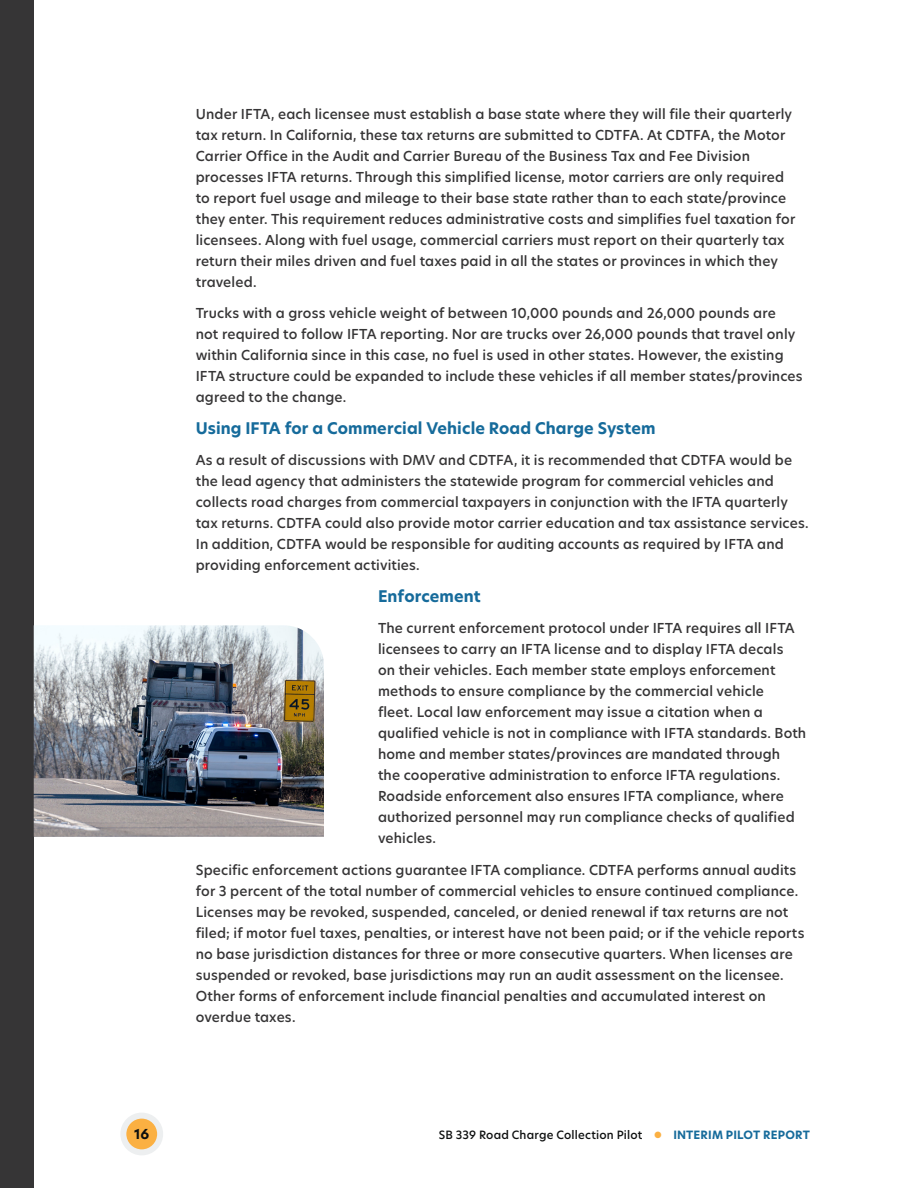
<style>
.page{position:relative;width:918px;height:1188px;background:#fff}
.page>*{position:absolute;margin:0;border:0;box-sizing:border-box;transform-origin:0 0}
.t1{font:700 15.75px "New Hero";letter-spacing:.005em;color:#166b9b}
.Body{font:500 13.5px/21px "New Hero";letter-spacing:.01em;color:#363536}
.t2{font:700 13.5px "New Hero";color:#0e1010}
.t3{font:500 11.25px "New Hero";letter-spacing:.015em;color:#0e1010}
.s1{color:#fbb042}
.s2{font-weight:700;color:#166b9b}
</style>
<div class="page">
<div style="left:0;top:0;width:34px;height:1188px;background:#363536"></div>
<img style="left:34px;top:625px;width:290px;height:212px">
<div style="left:123px;top:1116px;width:37px;height:36px;background:#fbb042;border-radius:50%"></div>
<div style="left:120px;top:1113px;width:43px;height:42px;border:6px solid #edeff0;border-radius:50%"></div>
<p class="Body" style="left:196px;top:103px;width:601px">Under IFTA, each licensee must establish a base state where they will file their quarterly tax return. In California, these tax returns are submitted to CDTFA. At CDTFA, the Motor Carrier Office in the Audit and Carrier Bureau of the Business Tax and Fee Division processes IFTA returns. Through this simplified license, motor carriers are only required to report fuel usage and mileage to their base state rather than to each state/province they enter. This requirement reduces administrative costs and simplifies fuel taxation for licensees. Along with fuel usage, commercial carriers must report on their quarterly tax return their miles driven and fuel taxes paid in all the states or provinces in which they traveled.</p>
<p class="Body" style="left:196px;top:303px;width:608px">Trucks with a gross vehicle weight of between 10,000 pounds and 26,000 pounds are<br>not required to follow IFTA reporting. Nor are trucks over 26,000 pounds that travel only within California since in this case, no fuel is used in other states. However, the existing IFTA structure could be expanded to include these vehicles if all member states/provinces agreed to the change.</p>
<h3 class="t1" style="left:196px;top:417px;width:461px">Using IFTA for a Commercial Vehicle Road Charge System</h3>
<p class="Body" style="left:196px;top:450px;width:614px">As a result of discussions with DMV and CDTFA, it is recommended that CDTFA would be the lead agency that administers the statewide program for commercial vehicles and collects road charges from commercial taxpayers in conjunction with the IFTA quarterly tax returns. CDTFA could also provide motor carrier education and tax assistance services.<br>In addition, CDTFA would be responsible for auditing accounts as required by IFTA and providing enforcement activities.</p>
<h3 class="t1" style="left:378px;top:585px;width:104px">Enforcement</h3>
<p class="Body" style="left:378px;top:618px;width:430px">The current enforcement protocol under IFTA requires all IFTA licensees to carry an IFTA license and to display IFTA decals<br>on their vehicles. Each member state employs enforcement methods to ensure compliance by the commercial vehicle<br>fleet. Local law enforcement may issue a citation when a qualified vehicle is not in compliance with IFTA standards. Both home and member states/provinces are mandated through<br>the cooperative administration to enforce IFTA regulations.<br>Roadside enforcement also ensures IFTA compliance, where authorized personnel may run compliance checks of qualified vehicles.</p>
<p class="Body" style="left:196px;top:859px;width:610px">Specific enforcement actions guarantee IFTA compliance. CDTFA performs annual audits for 3 percent of the total number of commercial vehicles to ensure continued compliance.<br>Licenses may be revoked, suspended, canceled, or denied renewal if tax returns are not filed; if motor fuel taxes, penalties, or interest have not been paid; or if the vehicle reports no base jurisdiction distances for three or more consecutive quarters. When licenses are suspended or revoked, base jurisdictions may run an audit assessment on the licensee.<br>Other forms of enforcement include financial penalties and accumulated interest on overdue taxes.</p>
<p class="t2" style="left:134px;top:1125px;width:16px">16</p>
<p class="t3" style="left:439px;top:1127px;width:373px">SB 339 Road Charge Collection Pilot <span class="s1">●</span> <span class="s2">INTERIM PILOT REPORT</span></p>
</div>
